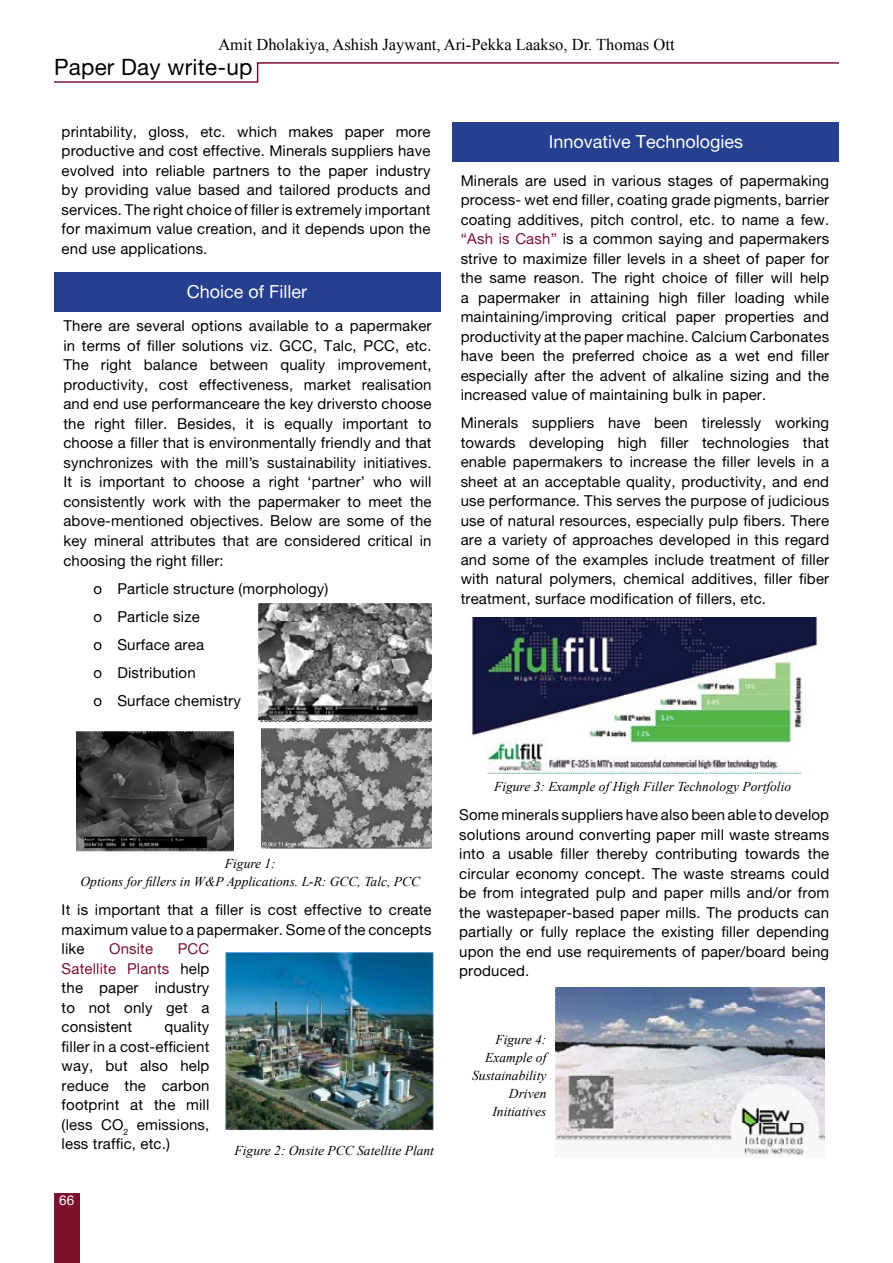
<style>
.page{position:relative;width:893px;height:1263px;background:#fff}
.page>*{position:absolute;margin:0;border:0;box-sizing:border-box;transform-origin:0 0}
.t1{font:22.5px "Alte Haas Grotesk";letter-spacing:.01em;color:#000}
.t2{font:18px "Alte Haas Grotesk";color:#fff}
.t3{font:16.5px "Times New Roman";color:#000}
.t4{font:15px/19.5px "Alte Haas Grotesk";letter-spacing:.01em;color:#000;text-align:justify}
.t5{font:15px "Alte Haas Grotesk";letter-spacing:.01em;color:#7c112d}
.t6{font:italic 13.5px/18px "Times New Roman";color:#000;text-align:center}
.t7{font:13.5px "Alte Haas Grotesk";color:#fff}
.s1{color:#7c112d}
</style>
<div class="page">
<div style="left:54px;top:1193px;width:25px;height:70px;background:#7c112d"></div>
<svg style="left:54px;top:62px;width:785px;height:21px"></svg>
<div style="left:453px;top:122px;width:386px;height:39px;background:#25408f"></div>
<div style="left:54px;top:273px;width:386px;height:39px;background:#25408f"></div>
<img style="left:259px;top:604px;width:173px;height:117px">
<img style="left:76px;top:731px;width:158px;height:120px">
<img style="left:261px;top:729px;width:171px;height:119px">
<img style="left:226px;top:952px;width:207px;height:178px">
<img style="left:556px;top:987px;width:269px;height:168px">
<img style="left:469px;top:617px;width:348px;height:156px">
<p class="t3" style="left:218px;top:33px;width:458px">Amit Dholakiya, Ashish Jaywant, Ari-Pekka Laakso, Dr. Thomas Ott</p>
<h1 class="t1" style="left:54px;top:54px;width:200px">Paper Day write-up</h1>
<p class="t4" style="left:62px;top:121px;width:370px">printability, gloss, etc. which makes paper more productive and cost effective. Minerals suppliers have evolved into reliable partners to the paper industry by providing value based and tailored products and services. The right choice of filler is extremely important for maximum value creation, and it depends upon the end use applications.</p>
<p class="t2" style="left:549px;top:131px;width:196px">Innovative Technologies</p>
<p class="t2" style="left:187px;top:281px;width:122px">Choice of Filler</p>
<p class="t4" style="left:63px;top:316px;width:370px">There are several options available to a papermaker in terms of filler solutions viz. GCC, Talc, PCC, etc.<br>The right balance between quality improvement, productivity, cost effectiveness, market realisation and end use performanceare the key driversto choose the right filler. Besides, it is equally important to choose a filler that is environmentally friendly and that synchronizes with the mill’s sustainability initiatives.<br>It is important to choose a right ‘partner’ who will consistently work with the papermaker to meet the above-mentioned objectives. Below are some of the key mineral attributes that are considered critical in choosing the right filler:</p>
<p class="t4" style="left:93px;top:574px;width:236px;line-height:28px;text-align:left">o Particle structure (morphology) o Particle size<br>o Surface area<br>o Distribution<br>o Surface chemistry</p>
<p class="t4" style="left:461px;top:170px;width:370px">Minerals are used in various stages of papermaking process- wet end filler, coating grade pigments, barrier coating additives, pitch control, etc. to name a few. <span class="s1">“Ash is Cash”</span> is a common saying and papermakers strive to maximize filler levels in a sheet of paper for the same reason. The right choice of filler will help a papermaker in attaining high filler loading while maintaining/improving critical paper properties and productivity at the paper machine. Calcium Carbonates have been the preferred choice as a wet end filler especially after the advent of alkaline sizing and the increased value of maintaining bulk in paper.</p>
<p class="t4" style="left:461px;top:413px;width:370px">Minerals suppliers have been tirelessly working towards developing high filler technologies that enable papermakers to increase the filler levels in a sheet at an acceptable quality, productivity, and end use performance. This serves the purpose of judicious use of natural resources, especially pulp fibers. There are a variety of approaches developed in this regard and some of the examples include treatment of filler with natural polymers, chemical additives, filler fiber treatment, surface modification of fillers, etc.</p>
<p class="t6" style="left:81px;top:854px;width:341px">Figure 1:<br>Options for fillers in W&amp;P Applications. L-R: GCC, Talc, PCC</p>
<p class="t4" style="left:62px;top:900px;width:371px">It is important that a filler is cost effective to create maximum value to a papermaker. Some of the concepts like</p>
<p class="t4" style="left:62px;top:939px;width:149px;text-indent:116px"><span class="s1">PCC Satellite Plants</span> help the paper industry to not only get a consistent</p>
<p class="t5" style="left:109px;top:940px;width:46px">Onsite</p>
<p class="t4" style="left:62px;top:1017px;width:149px;text-indent:103px">quality filler in a cost-efficient way, but also help reduce the carbon footprint at the mill (less CO<sub>2</sub> emissions, less traffic, etc.)</p>
<p class="t6" style="left:235px;top:1141px;width:201px">Figure 2: Onsite PCC Satellite Plant</p>
<p class="t7" style="left:59px;top:1192px;width:17px">66</p>
<p class="t6" style="left:494px;top:777px;width:299px">Figure 3: Example of High Filler Technology Portfolio</p>
<p class="t4" style="left:459px;top:805px;width:371px">Some minerals suppliers have also been able to develop solutions around converting paper mill waste streams into a usable filler thereby contributing towards the circular economy concept. The waste streams could be from integrated pulp and paper mills and/or from the wastepaper-based paper mills. The products can partially or fully replace the existing filler depending upon the end use requirements of paper/board being produced.</p>
<p class="t6" style="left:472px;top:1030px;width:76px;text-align:right">Figure 4:<br>Example of<br>Sustainability<br>Driven<br>Initiatives</p>
</div>
